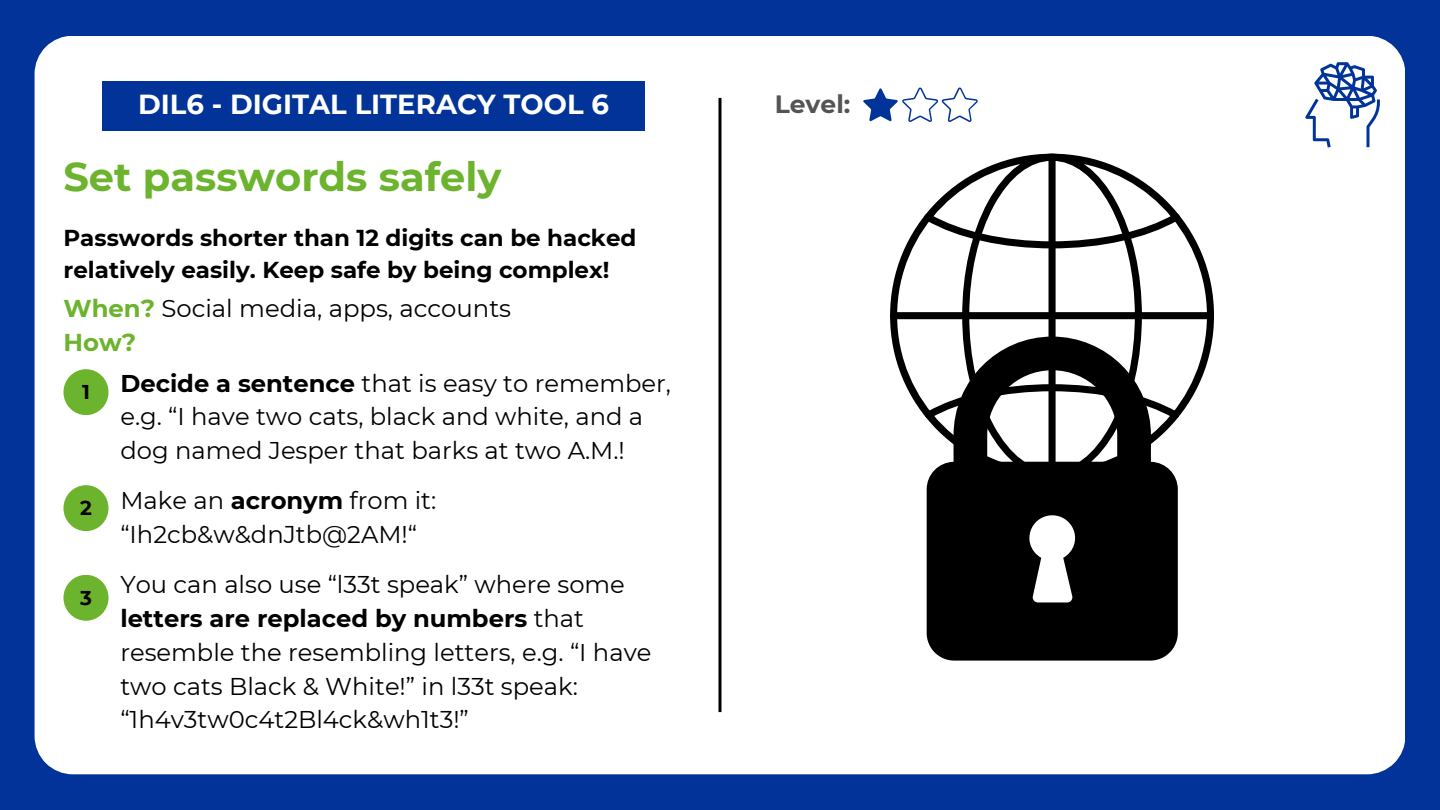
<style>
.page{position:relative;width:1440px;height:810px;background:#013399}
.page>*{position:absolute;margin:0;border:0;box-sizing:border-box;transform-origin:0 0}
.t1{font:700 40px "Montserrat";color:#6cb42d}
.t2{font:700 27.5px "Montserrat";color:#fff}
.t3{font:700 25px "Montserrat";color:#545454}
.t4{font:24.3px/33.8px "Montserrat";color:#000}
.t5{font:24.2px/33.8px "Montserrat";color:#000}
.t6{font:700 23px/31.5px "Montserrat";color:#000}
.t7{font:700 20px "Montserrat";color:#000}
.s1{font-weight:700;color:#6cb42d}
.s2{font-weight:700}
</style>
<div class="page">
<div style="left:35px;top:36px;width:1370px;height:738px;background:#fff"></div>
<hr style="left:718px;top:98px;width:3px;height:614px;background:#000">
<div style="left:102px;top:81px;width:543px;height:50px;background:#013399"></div>
<svg style="left:890px;top:154px;width:324px;height:324px;background:#e4e4e4"></svg>
<svg style="left:962px;top:154px;width:180px;height:183px;background:#d9d9d9"></svg>
<div style="left:1049px;top:154px;width:7px;height:324px;background:#000;border-radius:4px"></div>
<svg style="left:924px;top:213px;width:256px;height:35px;background:#b6b6b6"></svg>
<div style="left:890px;top:312px;width:324px;height:7px;background:#000;border-radius:4px"></div>
<svg style="left:927px;top:337px;width:251px;height:324px;background:#414141"></svg>
<svg style="left:863px;top:88px;width:116px;height:34px"></svg>
<svg style="left:1305px;top:62px;width:75px;height:86px"></svg>
<div style="left:63px;top:369px;width:46px;height:46px;background:#6cb42d;border-radius:50%"></div>
<div style="left:63px;top:485px;width:46px;height:46px;background:#6cb42d;border-radius:50%"></div>
<div style="left:63px;top:575px;width:46px;height:46px;background:#6cb42d;border-radius:50%"></div>
<p class="t2" style="left:138px;top:88px;width:472px">DIL6 - DIGITAL LITERACY TOOL 6</p>
<h1 class="t1" style="left:63px;top:152px;width:439px">Set passwords safely</h1>
<p class="t6" style="left:63px;top:222px;width:575px">Passwords shorter than 12 digits can be hacked relatively easily. Keep safe by being complex!</p>
<p class="t4" style="left:63px;top:291px;width:449px"><span class="s1">When?</span> Social media, apps, accounts<br><span class="s1">How?</span></p>
<p class="t7" style="left:82px;top:380px;width:9px">1</p>
<p class="t7" style="left:80px;top:496px;width:13px">2</p>
<p class="t7" style="left:80px;top:585px;width:13px">3</p>
<p class="t5" style="left:120px;top:366px;width:552px"><span class="s2">Decide a sentence</span> that is easy to remember, e.g. “I have two cats, black and white, and a dog named Jesper that barks at two A.M.!</p>
<p class="t5" style="left:120px;top:484px;width:317px">Make an <span class="s2">acronym</span> from it: “Ih2cb&amp;w&amp;dnJtb@2AM!“</p>
<p class="t5" style="left:120px;top:568px;width:533px">You can also use “l33t speak” where some <span class="s2">letters are replaced by numbers</span> that resemble the resembling letters, e.g. “I have two cats Black &amp; White!” in l33t speak: “1h4v3tw0c4t2Bl4ck&amp;wh1t3!”</p>
<p class="t3" style="left:775px;top:89px;width:77px">Level:</p>
</div>
